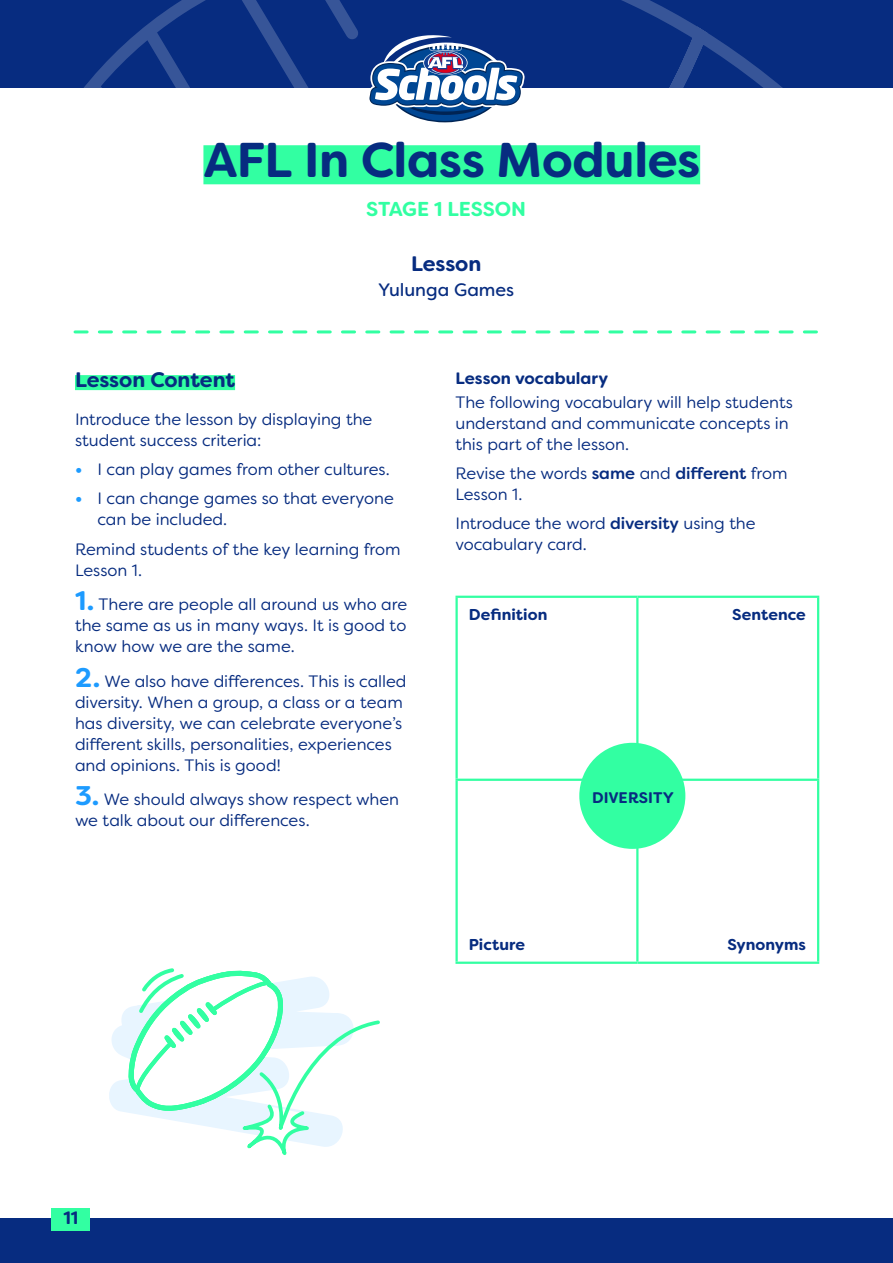
<style>
.page{position:relative;width:893px;height:1263px;background:#fff}
.page>*{position:absolute;margin:0;border:0;box-sizing:border-box;transform-origin:0 0}
.t1{font:700 48.9px "Filson Soft";letter-spacing:-.005em;color:#072c80}
.t2{font:700 21px "Filson Soft";letter-spacing:-.005em;color:#072c80}
.t3{font:700 20.1px "Filson Soft";letter-spacing:-.005em;color:#32ffa2}
.t4{font:18px "Filson Soft";letter-spacing:-.005em;color:#072c80}
.t5{font:700 18px "Filson Soft";color:#072c80}
.t6{font:16.5px/21px "Filson Soft";color:#072c80}
.t7{font:700 16.5px "Filson Soft";letter-spacing:.005em;color:#072c80}
.t8{font:700 15.75px "Filson Soft";letter-spacing:.005em;color:#072c80}
.t9{font:700 15.3px "Filson Soft";letter-spacing:.005em;color:#072c80}
.s1{font-weight:700;font-size:18px;color:#1d9bff}
.s2{font-weight:700;font-size:27px;color:#1d9bff}
.s3{font-weight:500}
</style>
<div class="page">
<div style="left:0;top:1218px;width:893px;height:45px;background:#072c80"></div>
<svg style="left:0;top:0;width:893px;height:88px;background:#0b3082"></svg>
<svg style="left:368px;top:35px;width:157px;height:88px"></svg>
<div style="left:52px;top:1208px;width:38px;height:22px;background:#32ffa2"></div>
<div style="left:203px;top:145px;width:497px;height:39px;background:#32ffa2"></div>
<svg style="left:75px;top:330px;width:741px;height:3px"></svg>
<div style="left:75px;top:375px;width:160px;height:15px;background:#32ffa2"></div>
<hr style="left:455px;top:596px;width:182px;height:2px;background:#32ffa2">
<hr style="left:455px;top:598px;width:3px;height:181px;background:#32ffa2">
<hr style="left:637px;top:596px;width:182px;height:2px;background:#32ffa2">
<hr style="left:636px;top:598px;width:2px;height:181px;background:#32ffa2">
<hr style="left:817px;top:598px;width:2px;height:181px;background:#32ffa2">
<hr style="left:455px;top:779px;width:182px;height:2px;background:#32ffa2">
<hr style="left:455px;top:781px;width:3px;height:180px;background:#32ffa2">
<hr style="left:637px;top:779px;width:182px;height:2px;background:#32ffa2">
<hr style="left:636px;top:781px;width:2px;height:180px;background:#32ffa2">
<hr style="left:817px;top:781px;width:2px;height:180px;background:#32ffa2">
<hr style="left:455px;top:961px;width:182px;height:3px;background:#32ffa2">
<hr style="left:637px;top:961px;width:182px;height:3px;background:#32ffa2">
<div style="left:579px;top:743px;width:106px;height:106px;background:#32ffa2;border-radius:50%"></div>
<svg style="left:109px;top:968px;width:271px;height:187px"></svg>
<h1 class="t1" style="left:203px;top:128px;width:498px">AFL In Class Modules</h1>
<p class="t3" style="left:366px;top:196px;width:161px">STAGE 1 LESSON</p>
<p class="t2" style="left:411px;top:250px;width:72px">Lesson</p>
<p class="t4" style="left:378px;top:278px;width:137px">Yulunga Games</p>
<p class="t2" style="left:75px;top:366px;width:162px">Lesson Content</p>
<p class="t6" style="left:75px;top:408px;width:299px">Introduce the lesson by displaying the student success criteria:</p>
<p class="t6" style="left:75px;top:459px;width:316px"><span class="s1">•</span> I can play games from other cultures.</p>
<p class="t6" style="left:98px;top:488px;width:298px;text-indent:-22px"><span class="s1">•</span> I can change games so that everyone can be included.</p>
<p class="t6" style="left:75px;top:538px;width:327px">Remind students of the key learning from<br>Lesson 1.</p>
<p class="t6" style="left:75px;top:594px;width:334px;text-align:justify"><span class="s2">1.</span> There are people all around us who are the same as us in many ways. It is good to know how we are the same.</p>
<p class="t6" style="left:75px;top:670px;width:333px"><span class="s2">2.</span> We also have differences. This is called diversity. When a group, a class or a team has diversity, we can celebrate everyone’s different skills, personalities, experiences and opinions. This is good!</p>
<p class="t6" style="left:75px;top:789px;width:326px"><span class="s2">3.</span> We should always show respect when we talk about our differences.</p>
<p class="t7" style="left:455px;top:367px;width:154px">Lesson vocabulary</p>
<p class="t6" style="left:455px;top:391px;width:339px">The following vocabulary will help students understand and communicate concepts in this part of the lesson.</p>
<p class="t6" style="left:455px;top:463px;width:334px">Revise the words <span class="s3">same</span> and <span class="s3">different</span> from<br>Lesson 1.</p>
<p class="t6" style="left:455px;top:513px;width:302px">Introduce the word <span class="s3">diversity</span> using the vocabulary card.</p>
<p class="t8" style="left:469px;top:605px;width:80px">Definition</p>
<p class="t8" style="left:732px;top:605px;width:75px">Sentence</p>
<p class="t9" style="left:592px;top:787px;width:83px">DIVERSITY</p>
<p class="t8" style="left:469px;top:935px;width:58px">Picture</p>
<p class="t8" style="left:727px;top:935px;width:80px">Synonyms</p>
<p class="t5" style="left:63px;top:1206px;width:16px">11</p>
</div>
